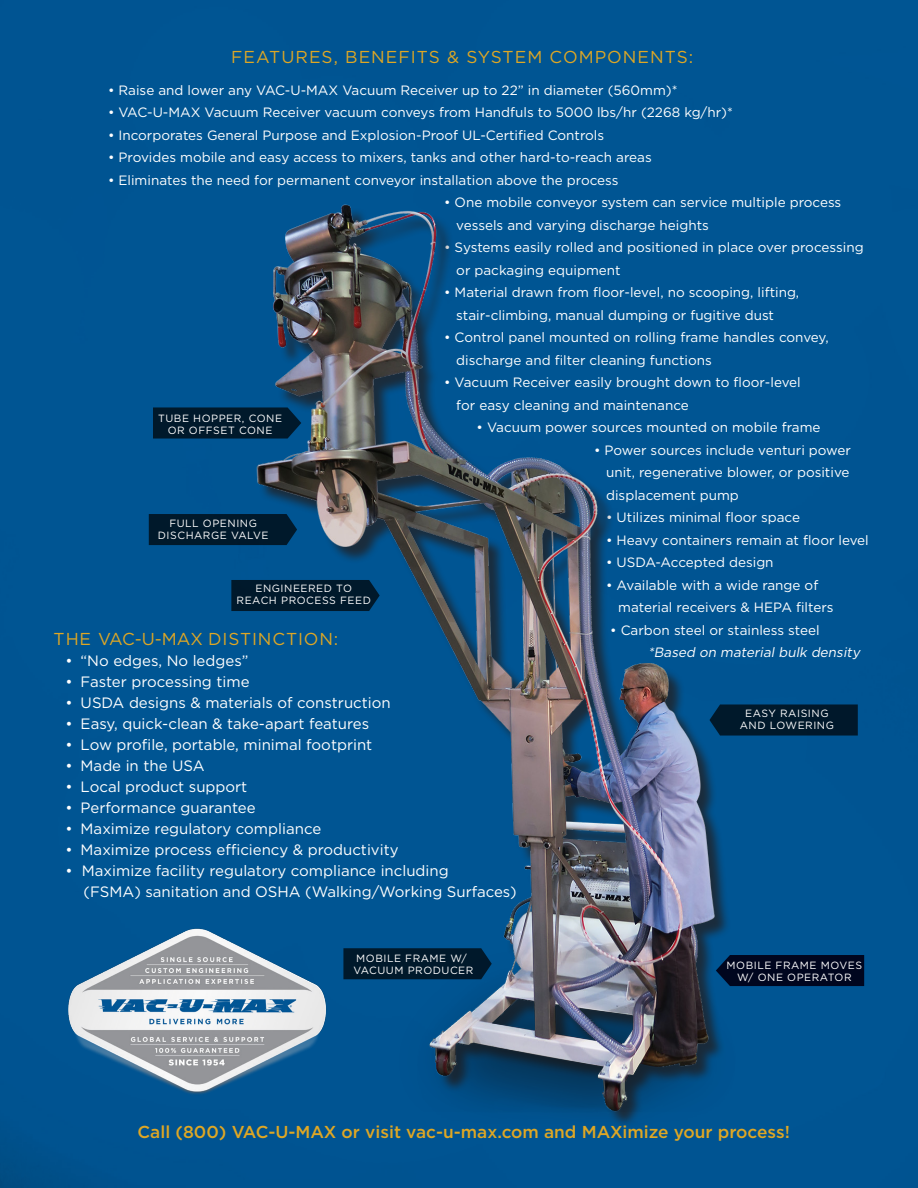
<style>
.page{position:relative;width:918px;height:1188px;background:#005593}
.page>*{position:absolute;margin:0;border:0;box-sizing:border-box;transform-origin:0 0}
.t1{font:500 17.25px "Gotham";color:#dfa724}
.t2{font:17.25px "Gotham";letter-spacing:.05em;color:#dfa724}
.t3{font:15px/21px "Gotham";color:#fff}
.t4{font:13.5px/22.5px "Gotham";color:#fff}
.t5{font:10.5px/12px "Gotham";letter-spacing:.05em;color:#fff;text-align:center}
.s1{font-style:italic}
</style>
<div class="page">
<svg style="left:149px;top:514px;width:39px;height:31px"></svg>
<img style="left:63px;top:928px;width:125px;height:168px">
<img style="left:188px;top:165px;width:720px;height:957px">
<svg style="left:343px;top:948px;width:149px;height:31px;background:#001b2f"></svg>
<div style="left:716px;top:955px;width:148px;height:31px;background:#00061f"></div>
<svg style="left:153px;top:407px;width:148px;height:32px;background:#001d32"></svg>
<svg style="left:710px;top:704px;width:148px;height:32px;background:#001c31"></svg>
<div style="left:231px;top:580px;width:149px;height:31px;background:#00192b"></div>
<p class="t2" style="left:231px;top:46px;width:464px">FEATURES, BENEFITS &amp; SYSTEM COMPONENTS:</p>
<p class="t4" style="left:108px;top:78px;width:571px">• Raise and lower any VAC-U-MAX Vacuum Receiver up to 22” in diameter (560mm)*</p>
<p class="t4" style="left:108px;top:101px;width:626px">• VAC-U-MAX Vacuum Receiver vacuum conveys from Handfuls to 5000 lbs/hr (2268 kg/hr)*</p>
<p class="t4" style="left:108px;top:123px;width:498px">• Incorporates General Purpose and Explosion-Proof UL-Certified Controls</p>
<p class="t4" style="left:108px;top:146px;width:545px">• Provides mobile and easy access to mixers, tanks and other hard-to-reach areas</p>
<p class="t4" style="left:108px;top:168px;width:512px">• Eliminates the need for permanent conveyor installation above the process</p>
<p class="t4" style="left:456px;top:191px;width:387px;text-indent:-12px">• One mobile conveyor system can service multiple process vessels and varying discharge heights</p>
<p class="t4" style="left:456px;top:236px;width:409px;text-indent:-12px">• Systems easily rolled and positioned in place over processing or packaging equipment</p>
<p class="t4" style="left:456px;top:281px;width:344px;text-indent:-12px">• Material drawn from floor-level, no scooping, lifting, stair-climbing, manual dumping or fugitive dust</p>
<p class="t4" style="left:456px;top:326px;width:374px;text-indent:-12px">• Control panel mounted on rolling frame handles convey, discharge and filter cleaning functions</p>
<p class="t4" style="left:456px;top:371px;width:346px;text-indent:-12px">• Vacuum Receiver easily brought down to floor-level for easy cleaning and maintenance</p>
<p class="t4" style="left:477px;top:416px;width:346px">• Vacuum power sources mounted on mobile frame</p>
<p class="t4" style="left:606px;top:438px;width:246px;text-align:justify;text-indent:-12px">• Power sources include venturi power unit, regenerative blower, or positive displacement pump</p>
<p class="t4" style="left:606px;top:506px;width:195px">• Utilizes minimal floor space</p>
<p class="t4" style="left:606px;top:528px;width:264px">• Heavy containers remain at floor level</p>
<p class="t4" style="left:606px;top:551px;width:169px">• USDA-Accepted design</p>
<p class="t4" style="left:618px;top:573px;width:217px;text-indent:-12px">• Available with a wide range of material receivers &amp; HEPA filters</p>
<p class="t4" style="left:648px;top:618px;width:216px;text-indent:-38px">• Carbon steel or stainless steel <span class="s1">*Based on material bulk density</span></p>
<p class="t5" style="left:158px;top:412px;width:126px">TUBE HOPPER, CONE<br>OR OFFSET CONE</p>
<p class="t5" style="left:158px;top:517px;width:112px">FULL OPENING<br>DISCHARGE VALVE</p>
<p class="t5" style="left:237px;top:582px;width:136px">ENGINEERED TO<br>REACH PROCESS FEED</p>
<p class="t2" style="left:54px;top:627px;width:286px">THE VAC-U-MAX DISTINCTION:</p>
<p class="t3" style="left:66px;top:649px;width:184px">• “No edges, No ledges”</p>
<p class="t3" style="left:66px;top:670px;width:185px">• Faster processing time</p>
<p class="t3" style="left:66px;top:691px;width:327px">• USDA designs &amp; materials of construction</p>
<p class="t3" style="left:66px;top:712px;width:305px">• Easy, quick-clean &amp; take-apart features</p>
<p class="t3" style="left:66px;top:733px;width:308px">• Low profile, portable, minimal footprint</p>
<p class="t3" style="left:66px;top:754px;width:141px">• Made in the USA</p>
<p class="t3" style="left:66px;top:775px;width:183px">• Local product support</p>
<p class="t3" style="left:66px;top:796px;width:192px">• Performance guarantee</p>
<p class="t3" style="left:66px;top:817px;width:257px">• Maximize regulatory compliance</p>
<p class="t3" style="left:66px;top:838px;width:334px">• Maximize process efficiency &amp; productivity</p>
<p class="t3" style="left:84px;top:859px;width:435px;text-indent:-18px">• Maximize facility regulatory compliance including<br>(FSMA) sanitation and OSHA (Walking/Working Surfaces)</p>
<p class="t5" style="left:740px;top:707px;width:96px">EASY RAISING<br>AND LOWERING</p>
<p class="t5" style="left:353px;top:952px;width:122px;text-align:left">MOBILE FRAME W/<br>VACUUM PRODUCER</p>
<p class="t5" style="left:727px;top:959px;width:137px">MOBILE FRAME MOVES<br>W/ ONE OPERATOR</p>
<p class="t1" style="left:138px;top:1120px;width:654px">Call (800) VAC-U-MAX or visit vac-u-max.com and MAXimize your process!</p>
</div>
